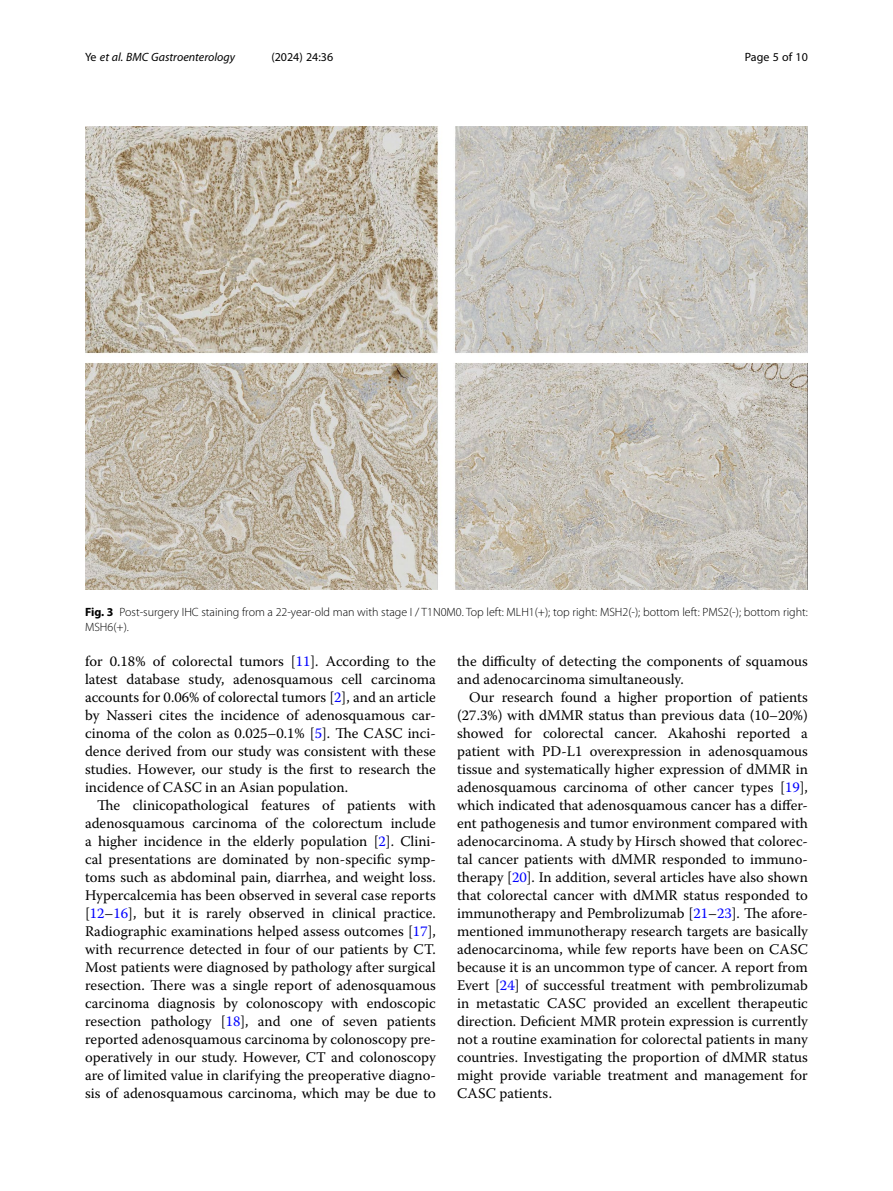
<style>
.page{position:relative;width:893px;height:1191px;background:#fff}
.page>*{position:absolute;margin:0;border:0;box-sizing:border-box;transform-origin:0 0}
.Body_Text_Indent{font:14.7px/18px "Warnock Pro";color:#000;text-align:justify}
.Figure_Caption{font:300 12px/15px "Myriad Pro";color:#000}
.t1{font:italic 12px "Myriad Pro";color:#000}
.t2{font:12px "Myriad Pro";color:#000}
.s1{font-style:normal}
.s2{font-weight:700}
.s3{color:#00f}
</style>
<div class="page">
<img style="left:85px;top:126px;width:723px;height:463px">
<p class="t1" style="left:85px;top:50px;width:151px"><span class="s1">Ye</span> et al. BMC Gastroenterology</p>
<p class="t2" style="left:271px;top:50px;width:63px">(2024) 24:36</p>
<p class="t2" style="left:745px;top:50px;width:65px">Page 5 of 10</p>
<p class="Figure_Caption" style="left:85px;top:605px;width:724px"><span class="s2">Fig. 3</span> Post-surgery IHC staining from a 22-year-old man with stage I / T1N0M0. Top left: MLH1(+); top right: MSH2(-); bottom left: PMS2(-); bottom right:<br>MSH6(+).</p>
<p class="Body_Text_Indent" style="left:85px;top:652px;width:352px">for 0.18% of colorectal tumors [<span class="s3">11</span>]. According to the latest database study, adenosquamous cell carcinoma accounts for 0.06% of colorectal tumors [<span class="s3">2</span>], and an article by Nasseri cites the incidence of adenosquamous car&shy;cinoma of the colon as 0.025–0.1% [<span class="s3">5</span>]. The CASC inci&shy;dence derived from our study was consistent with these studies. However, our study is the first to research the incidence of CASC in an Asian population.</p>
<p class="Body_Text_Indent" style="left:85px;top:796px;width:352px;text-indent:12px">The clinicopathological features of patients with adenosquamous carcinoma of the colorectum include a higher incidence in the elderly population [<span class="s3">2</span>]. Clini&shy;cal presentations are dominated by non-specific symp&shy;toms such as abdominal pain, diarrhea, and weight loss.<br>Hypercalcemia has been observed in several case reports [<span class="s3">12</span>–<span class="s3">16</span>], but it is rarely observed in clinical practice.<br>Radiographic examinations helped assess outcomes [<span class="s3">17</span>], with recurrence detected in four of our patients by CT.<br>Most patients were diagnosed by pathology after surgical resection. There was a single report of adenosquamous carcinoma diagnosis by colonoscopy with endoscopic resection pathology [<span class="s3">18</span>], and one of seven patients reported adenosquamous carcinoma by colonoscopy pre&shy;operatively in our study. However, CT and colonoscopy are of limited value in clarifying the preoperative diagno&shy;sis of adenosquamous carcinoma, which may be due to</p>
<p class="Body_Text_Indent" style="left:457px;top:652px;width:352px">the difficulty of detecting the components of squamous and adenocarcinoma simultaneously.</p>
<p class="Body_Text_Indent" style="left:457px;top:688px;width:352px;text-indent:12px">Our research found a higher proportion of patients (27.3%) with dMMR status than previous data (10–20%) showed for colorectal cancer. Akahoshi reported a patient with PD-L1 overexpression in adenosquamous tissue and systematically higher expression of dMMR in adenosquamous carcinoma of other cancer types [<span class="s3">19</span>], which indicated that adenosquamous cancer has a differ&shy;ent pathogenesis and tumor environment compared with adenocarcinoma. A study by Hirsch showed that colorec&shy;tal cancer patients with dMMR responded to immuno&shy;therapy [<span class="s3">20</span>]. In addition, several articles have also shown that colorectal cancer with dMMR status responded to immunotherapy and Pembrolizumab [<span class="s3">21</span>–<span class="s3">23</span>]. The afore&shy;mentioned immunotherapy research targets are basically adenocarcinoma, while few reports have been on CASC because it is an uncommon type of cancer. A report from Evert [<span class="s3">24</span>] of successful treatment with pembrolizumab in metastatic CASC provided an excellent therapeutic direction. Deficient MMR protein expression is currently not a routine examination for colorectal patients in many countries. Investigating the proportion of dMMR status might provide variable treatment and management for CASC patients.</p>
</div>
